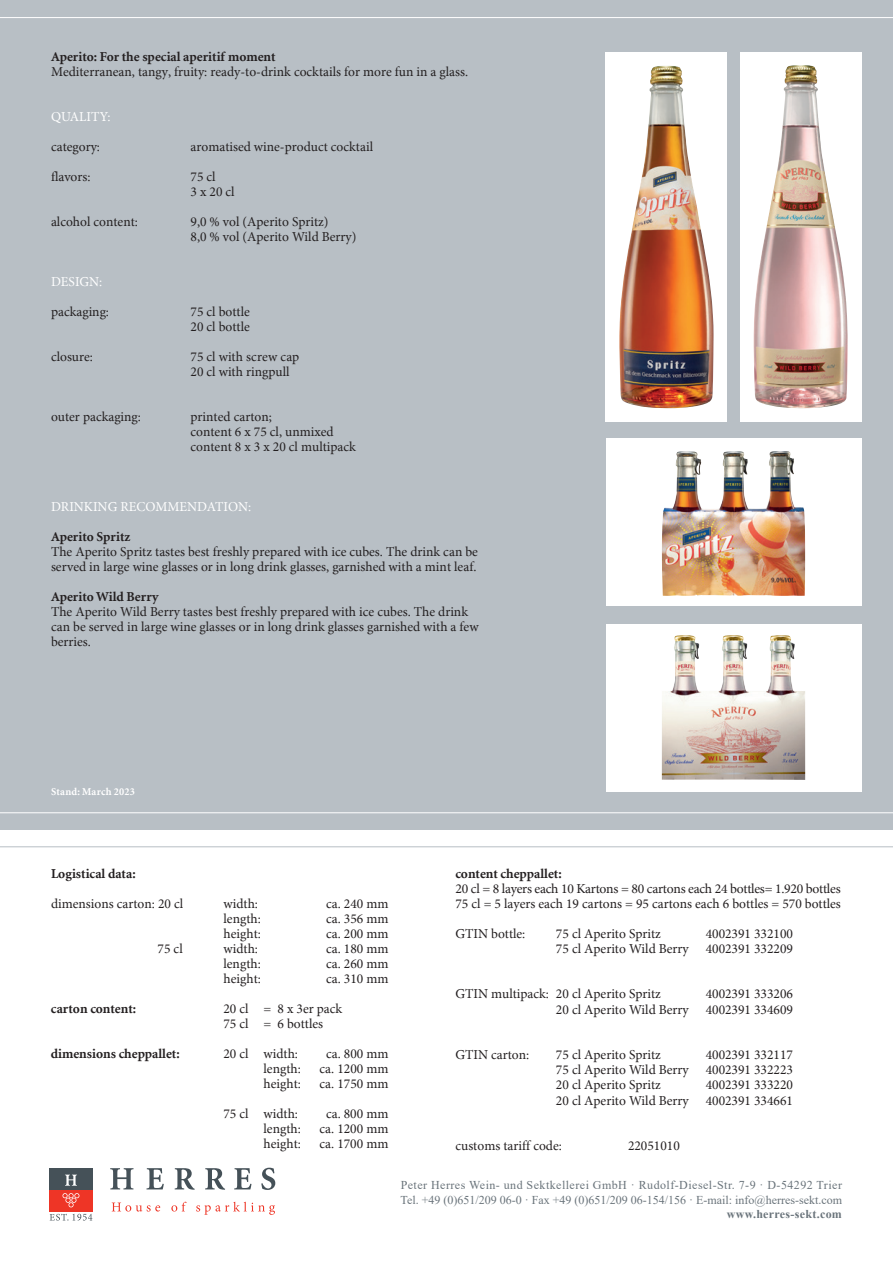
<style>
.page{position:relative;width:893px;height:1263px;background:#fff}
.page>*{position:absolute;margin:0;border:0;box-sizing:border-box;transform-origin:0 0}
.t1{font:13.5px/15px "Minion";color:#231f20}
.t2{font:700 13.5px "Minion";color:#231f20}
.t3{font:13.5px "Minion";color:#fff}
.t4{font:12px/14.4px "Times New Roman";letter-spacing:.04em;color:#6a747b}
.t5{font:700 12px "Times New Roman";letter-spacing:.025em;color:#6a747b}
.t6{font:700 10.5px "Minion";letter-spacing:.02em;color:#fff}
</style>
<div class="page">
<div style="left:0;top:0;width:893px;height:829px;background:#b8bfc5"></div>
<div style="left:740px;top:52px;width:121px;height:370px;background:#fff"></div>
<img style="left:606px;top:438px;width:255px;height:168px">
<div style="left:606px;top:623px;width:255px;height:168px;background:#fff"></div>
<div style="left:606px;top:52px;width:121px;height:370px;background:#fff"></div>
<img style="left:662px;top:635px;width:143px;height:145px">
<img style="left:753px;top:65px;width:95px;height:343px">
<img style="left:619px;top:66px;width:95px;height:342px">
<img style="left:675px;top:451px;width:105px;height:58px">
<hr style="left:0;top:17px;width:893px;height:1px;background:#fff">
<hr style="left:0;top:812px;width:893px;height:1px;background:#fff">
<hr style="left:0;top:846px;width:893px;height:1px;background:#b8bfc5">
<div style="left:49px;top:1190px;width:44px;height:21px;background:#ee3526"></div>
<svg style="left:62px;top:1193px;width:17px;height:14px"></svg>
<div style="left:49px;top:1168px;width:44px;height:21px;background:#455158"></div>
<svg style="left:65px;top:1175px;width:12px;height:11px"></svg>
<svg style="left:110px;top:1168px;width:24px;height:21px"></svg>
<svg style="left:147px;top:1168px;width:17px;height:21px"></svg>
<svg style="left:175px;top:1168px;width:20px;height:22px"></svg>
<svg style="left:205px;top:1168px;width:20px;height:22px"></svg>
<svg style="left:234px;top:1168px;width:17px;height:21px"></svg>
<svg style="left:261px;top:1168px;width:14px;height:22px"></svg>
<svg style="left:112px;top:1202px;width:163px;height:13px"></svg>
<svg style="left:50px;top:1214px;width:42px;height:6px"></svg>
<p class="t2" style="left:51px;top:49px;width:226px">Aperito: For the special aperitif moment</p>
<p class="t1" style="left:51px;top:64px;width:419px">Mediterranean, tangy, fruity: ready-to-drink cocktails for more fun in a glass.</p>
<p class="t3" style="left:51px;top:108px;width:61px">QUALITY:</p>
<p class="t1" style="left:51px;top:139px;width:51px">category:</p>
<p class="t1" style="left:191px;top:139px;width:184px">aromatised wine-product cocktail</p>
<p class="t1" style="left:51px;top:169px;width:41px">flavors:</p>
<p class="t1" style="left:191px;top:169px;width:46px">75 cl<br>3 x 20 cl</p>
<p class="t1" style="left:51px;top:214px;width:88px">alcohol content:</p>
<p class="t1" style="left:191px;top:214px;width:167px">9,0 % vol (Aperito Spritz)<br>8,0 % vol (Aperito Wild Berry)</p>
<p class="t3" style="left:51px;top:273px;width:53px">DESIGN:</p>
<p class="t1" style="left:51px;top:304px;width:60px">packaging:</p>
<p class="t1" style="left:191px;top:304px;width:61px">75 cl bottle<br>20 cl bottle</p>
<p class="t1" style="left:51px;top:349px;width:43px">closure:</p>
<p class="t1" style="left:191px;top:349px;width:110px">75 cl with screw cap<br>20 cl with ringpull</p>
<p class="t1" style="left:51px;top:409px;width:92px">outer packaging:</p>
<p class="t1" style="left:191px;top:409px;width:167px">printed carton;<br>content 6 x 75 cl, unmixed content 8 x 3 x 20 cl multipack</p>
<p class="t3" style="left:51px;top:498px;width:202px">DRINKING RECOMMENDATION:</p>
<p class="t2" style="left:51px;top:529px;width:81px">Aperito Spritz</p>
<p class="t1" style="left:51px;top:544px;width:428px">The Aperito Spritz tastes best freshly prepared with ice cubes. The drink can be served in large wine glasses or in long drink glasses, garnished with a mint leaf.</p>
<p class="t2" style="left:51px;top:589px;width:109px">Aperito Wild Berry</p>
<p class="t1" style="left:51px;top:604px;width:429px">The Aperito Wild Berry tastes best freshly prepared with ice cubes. The drink can be served in large wine glasses or in long drink glasses garnished with a few berries.</p>
<p class="t6" style="left:51px;top:786px;width:85px">Stand: March 2023</p>
<p class="t2" style="left:51px;top:867px;width:86px">Logistical data:</p>
<p class="t1" style="left:51px;top:896px;width:134px">dimensions carton: 20 cl</p>
<p class="t1" style="left:224px;top:896px;width:36px">width:</p>
<p class="t1" style="left:326px;top:896px;width:64px">ca. 240 mm</p>
<p class="t1" style="left:224px;top:911px;width:39px">length:</p>
<p class="t1" style="left:326px;top:911px;width:64px">ca. 356 mm</p>
<p class="t1" style="left:224px;top:926px;width:39px">height:</p>
<p class="t1" style="left:326px;top:926px;width:64px">ca. 200 mm</p>
<p class="t1" style="left:158px;top:941px;width:27px">75 cl</p>
<p class="t1" style="left:223px;top:941px;width:36px">width:</p>
<p class="t1" style="left:326px;top:941px;width:64px">ca. 180 mm</p>
<p class="t1" style="left:223px;top:956px;width:39px">length:</p>
<p class="t1" style="left:326px;top:956px;width:64px">ca. 260 mm</p>
<p class="t1" style="left:223px;top:971px;width:39px">height:</p>
<p class="t1" style="left:326px;top:971px;width:64px">ca. 310 mm</p>
<p class="t2" style="left:51px;top:1002px;width:87px">carton content:</p>
<p class="t1" style="left:223px;top:1001px;width:120px">20 cl = 8 x 3er pack<br>75 cl = 6 bottles</p>
<p class="t2" style="left:51px;top:1047px;width:130px">dimensions cheppallet:</p>
<p class="t1" style="left:223px;top:1046px;width:76px">20 cl width:</p>
<p class="t1" style="left:326px;top:1046px;width:64px">ca. 800 mm</p>
<p class="t1" style="left:264px;top:1061px;width:39px">length:</p>
<p class="t1" style="left:320px;top:1061px;width:70px">ca. 1200 mm</p>
<p class="t1" style="left:264px;top:1076px;width:39px">height:</p>
<p class="t1" style="left:320px;top:1076px;width:70px">ca. 1750 mm</p>
<p class="t1" style="left:223px;top:1106px;width:76px">75 cl width:</p>
<p class="t1" style="left:326px;top:1106px;width:64px">ca. 800 mm</p>
<p class="t1" style="left:264px;top:1121px;width:39px">length:</p>
<p class="t1" style="left:320px;top:1121px;width:70px">ca. 1200 mm</p>
<p class="t1" style="left:264px;top:1136px;width:39px">height:</p>
<p class="t1" style="left:320px;top:1136px;width:70px">ca. 1700 mm</p>
<p class="t2" style="left:455px;top:867px;width:108px">content cheppallet:</p>
<p class="t1" style="left:455px;top:881px;width:387px">20 cl = 8 layers each 10 Kartons = 80 cartons each 24 bottles= 1.920 bottles<br>75 cl = 5 layers each 19 cartons = 95 cartons each 6 bottles = 570 bottles</p>
<p class="t1" style="left:455px;top:926px;width:71px">GTIN bottle:</p>
<p class="t1" style="left:556px;top:926px;width:106px">75 cl Aperito Spritz</p>
<p class="t1" style="left:706px;top:926px;width:89px">4002391 332100</p>
<p class="t1" style="left:556px;top:941px;width:134px">75 cl Aperito Wild Berry</p>
<p class="t1" style="left:706px;top:941px;width:89px">4002391 332209</p>
<p class="t1" style="left:455px;top:986px;width:207px">GTIN multipack: 20 cl Aperito Spritz</p>
<p class="t1" style="left:706px;top:986px;width:89px">4002391 333206</p>
<p class="t1" style="left:556px;top:1002px;width:134px">20 cl Aperito Wild Berry</p>
<p class="t1" style="left:706px;top:1002px;width:89px">4002391 334609</p>
<p class="t1" style="left:455px;top:1047px;width:75px">GTIN carton:</p>
<p class="t1" style="left:556px;top:1047px;width:106px">75 cl Aperito Spritz</p>
<p class="t1" style="left:706px;top:1047px;width:89px">4002391 332117</p>
<p class="t1" style="left:556px;top:1062px;width:134px">75 cl Aperito Wild Berry</p>
<p class="t1" style="left:706px;top:1062px;width:89px">4002391 332223</p>
<p class="t1" style="left:556px;top:1077px;width:106px">20 cl Aperito Spritz</p>
<p class="t1" style="left:706px;top:1077px;width:89px">4002391 333220</p>
<p class="t1" style="left:556px;top:1093px;width:134px">20 cl Aperito Wild Berry</p>
<p class="t1" style="left:706px;top:1093px;width:89px">4002391 334661</p>
<p class="t1" style="left:455px;top:1138px;width:108px">customs tariff code:</p>
<p class="t1" style="left:628px;top:1138px;width:53px">22051010</p>
<p class="t4" style="left:401px;top:1178px;width:443px">Peter Herres Wein- und Sektkellerei GmbH · Rudolf-Diesel-Str. 7-9 · D-54292 Trier<br>Tel. +49 (0)651/209 06-0 · Fax +49 (0)651/209 06-154/156 · E-mail: info@herres-sekt.com</p>
<p class="t5" style="left:727px;top:1205px;width:117px">www.herres-sekt.com</p>
</div>
